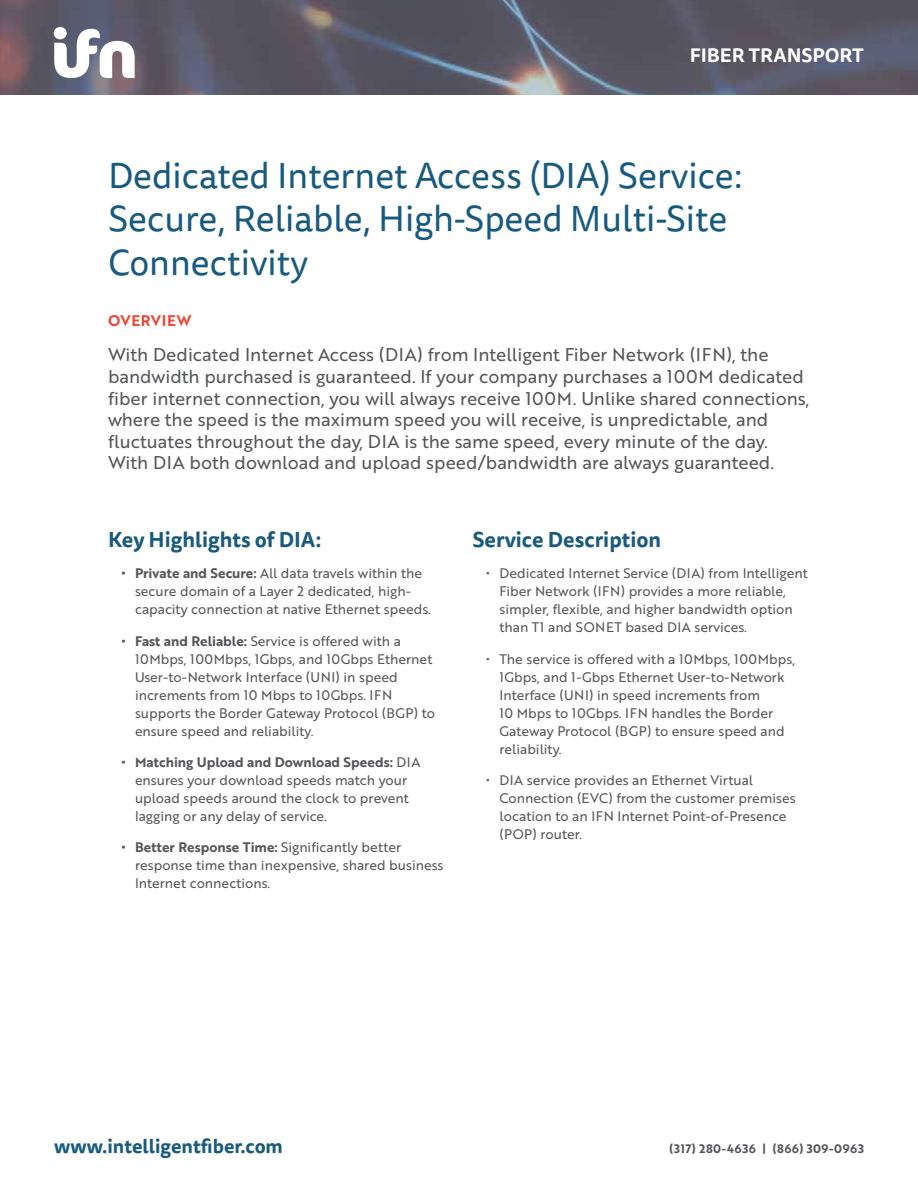
<style>
.page{position:relative;width:918px;height:1188px;background:#fff}
.page>*{position:absolute;margin:0;border:0;box-sizing:border-box;transform-origin:0 0}
.t1{font:36px/43.2px "Tisa Sans Pro";color:#185a7d}
.t2{font:700 21px "Tisa Sans Pro";color:#185a7d}
.t3{font:700 19.2px "Tisa Sans Pro";color:#185a7d}
.t4{font:700 19.2px "Tisa Sans Pro";color:#fff}
.t5{font:18px/21.6px "Brother 1816 Regular";color:#54565a}
.t6{font:15px "Brother 1816 Bold";letter-spacing:.04em;color:#e64b38}
.t7{font:13.5px/18px "Brother 1816 Regular";color:#54565a}
.t8{font:13.5px "Brother 1816 Bold";color:#54565a}
.t9{font:12px "Brother 1816 Bold";letter-spacing:.04em;color:#54565a}
.s1{font-family:"Brother 1816 Bold"}
.s2{font-family:"Brother 1816 Regular"}
</style>
<div class="page">
<img style="left:0;top:0;width:918px;height:94px">
<svg style="left:54px;top:29px;width:81px;height:49px"></svg>
<div style="left:54px;top:27px;width:13px;height:12px;background:#fff;border-radius:50%"></div>
<h3 class="t4" style="left:690px;top:41px;width:176px">FIBER TRANSPORT</h3>
<h1 class="t1" style="left:108px;top:155px;width:636px">Dedicated Internet Access (DIA) Service:<br>Secure, Reliable, High-Speed Multi-Site<br>Connectivity</h1>
<p class="t6" style="left:108px;top:310px;width:85px">OVERVIEW</p>
<p class="t5" style="left:108px;top:344px;width:703px">With Dedicated Internet Access (DIA) from Intelligent Fiber Network (IFN), the bandwidth purchased is guaranteed. If your company purchases a 100M dedicated fiber internet connection, you will always receive 100M. Unlike shared connections, where the speed is the maximum speed you will receive, is unpredictable, and fluctuates throughout the day, DIA is the same speed, every minute of the day.<br>With DIA both download and upload speed/bandwidth are always guaranteed.</p>
<h2 class="t2" style="left:108px;top:524px;width:215px">Key Highlights of DIA:</h2>
<p class="t7" style="left:135px;top:564px;width:298px;text-indent:-14px"><span class="s1">• Private and Secure:</span> All data travels within the secure domain of a Layer 2 dedicated, high&shy;capacity connection at native Ethernet speeds.</p>
<p class="t7" style="left:135px;top:631px;width:302px;text-indent:-14px"><span class="s1">• Fast and Reliable:</span> Service is offered with a 10Mbps, 100Mbps, 1Gbps, and 10Gbps Ethernet User-to-Network Interface (UNI) in speed increments from 10 Mbps to 10Gbps. IFN supports the Border Gateway Protocol (BGP) to ensure speed and reliability.</p>
<p class="t8" style="left:122px;top:752px;width:300px">• Matching Upload and Download Speeds: <span class="s2">DIA</span></p>
<p class="t7" style="left:135px;top:771px;width:275px">ensures your download speeds match your upload speeds around the clock to prevent lagging or any delay of service.</p>
<p class="t8" style="left:122px;top:837px;width:281px">• Better Response Time: <span class="s2">Significantly better</span></p>
<p class="t7" style="left:135px;top:856px;width:310px">response time than inexpensive, shared business<br>Internet connections.</p>
<h2 class="t2" style="left:472px;top:524px;width:190px">Service Description</h2>
<p class="t7" style="left:500px;top:564px;width:310px;text-indent:-14px">• Dedicated Internet Service (DIA) from Intelligent Fiber Network (IFN) provides a more reliable, simpler, flexible, and higher bandwidth option than T1 and SONET based DIA services.</p>
<p class="t7" style="left:500px;top:649px;width:297px;text-indent:-14px">• The service is offered with a 10Mbps, 100Mbps, 1Gbps, and 1-Gbps Ethernet User-to-Network Interface (UNI) in speed increments from<br>10 Mbps to 10Gbps. IFN handles the Border Gateway Protocol (BGP) to ensure speed and reliability.</p>
<p class="t7" style="left:500px;top:771px;width:298px;text-indent:-14px">• DIA service provides an Ethernet Virtual Connection (EVC) from the customer premises location to an IFN Internet Point-of-Presence (POP) router.</p>
<h3 class="t3" style="left:54px;top:1132px;width:231px">www.intelligentfiber.com</h3>
<p class="t9" style="left:669px;top:1139px;width:196px">(317) 280-4636 | (866) 309-0963</p>
</div>
